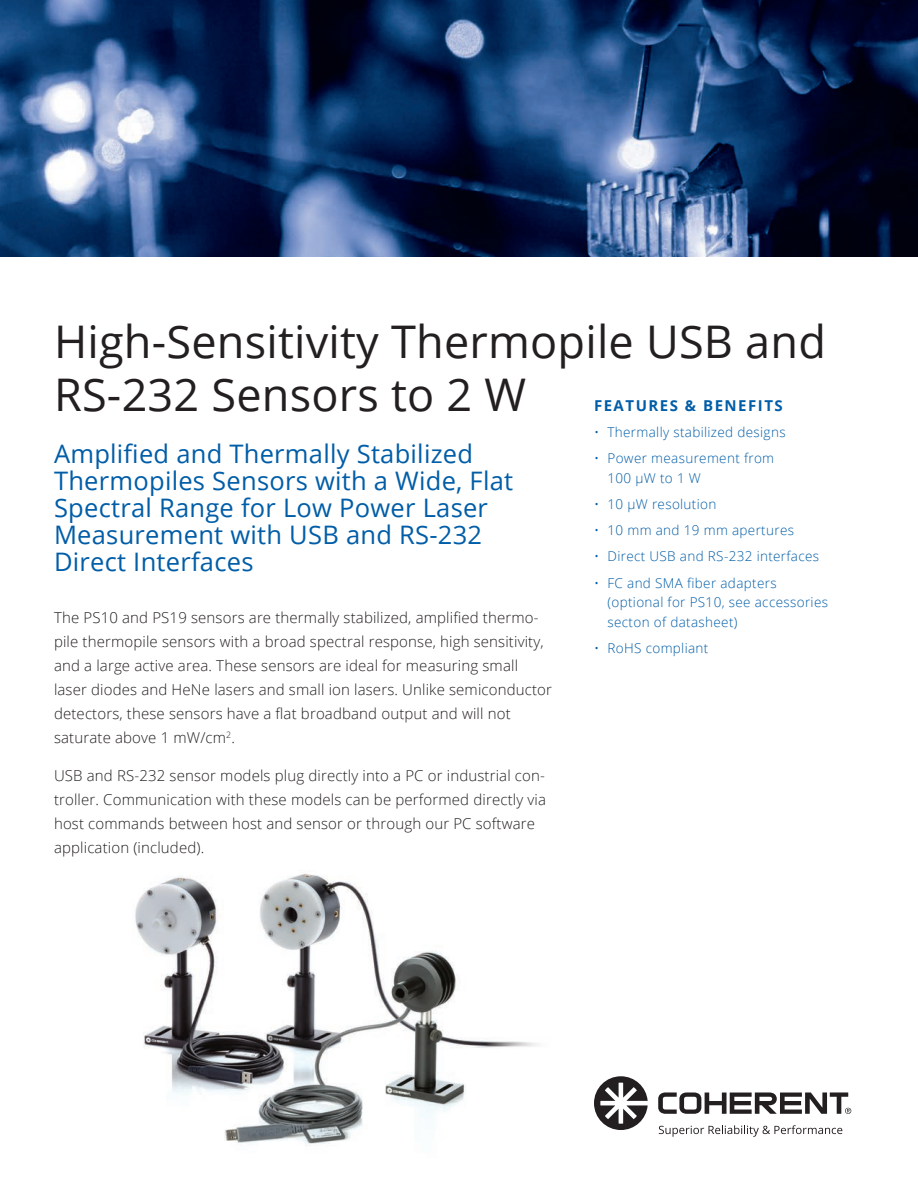
<style>
.page{position:relative;width:918px;height:1188px;background:#fff}
.page>*{position:absolute;margin:0;border:0;box-sizing:border-box;transform-origin:0 0}
.t1{font:45px/52.2px "Open Sans";letter-spacing:.005em;color:#231f20}
.Subtitle{font:25.5px/27px "Open Sans";letter-spacing:.01em;color:#015da7}
.Body{font:300 15px/24px "Open Sans";letter-spacing:.01em;color:#231f20}
.FEATURES_BENEFITS_AP{font:700 15px "Open Sans";letter-spacing:.1em;color:#015da7}
.Bullets{font:300 13.5px/19.5px "Open Sans";letter-spacing:.025em;color:#015da7}
</style>
<div class="page">
<img style="left:0;top:0;width:918px;height:256px">
<svg style="left:659px;top:1125px;width:183px;height:12px"></svg>
<svg style="left:658px;top:1092px;width:193px;height:22px"></svg>
<svg style="left:594px;top:1076px;width:54px;height:54px"></svg>
<img style="left:135px;top:873px;width:351px;height:273px">
<p class="t1" style="left:54px;top:315px;width:773px">High-Sensitivity Thermopile USB and<br>RS-232 Sensors to 2 W</p>
<p class="Subtitle" style="left:54px;top:439px;width:461px">Amplified and Thermally Stabilized<br>Thermopiles Sensors with a Wide, Flat<br>Spectral Range for Low Power Laser<br>Measurement with USB and RS-232<br>Direct Interfaces</p>
<p class="FEATURES_BENEFITS_AP" style="left:594px;top:395px;width:190px">FEATURES &amp; BENEFITS</p>
<p class="Bullets" style="left:594px;top:422px;width:193px">• Thermally stabilized designs</p>
<p class="Bullets" style="left:608px;top:448px;width:168px;text-indent:-14px">• Power measurement from<br>100 µW to 1 W</p>
<p class="Bullets" style="left:594px;top:494px;width:124px">• 10 µW resolution</p>
<p class="Bullets" style="left:594px;top:520px;width:202px">• 10 mm and 19 mm apertures</p>
<p class="Bullets" style="left:594px;top:546px;width:227px">• Direct USB and RS-232 interfaces</p>
<p class="Bullets" style="left:608px;top:573px;width:222px;text-indent:-14px">• FC and SMA fiber adapters (optional for PS10, see accessories secton of datasheet)</p>
<p class="Bullets" style="left:594px;top:638px;width:116px">• RoHS compliant</p>
<p class="Body" style="left:54px;top:605px;width:500px">The PS10 and PS19 sensors are thermally stabilized, amplified thermo&shy;pile thermopile sensors with a broad spectral response, high sensitivity, and a large active area. These sensors are ideal for measuring small laser diodes and HeNe lasers and small ion lasers. Unlike semiconductor detectors, these sensors have a flat broadband output and will not saturate above 1 mW/cm<sup>2</sup>.</p>
<p class="Body" style="left:54px;top:763px;width:494px">USB and RS-232 sensor models plug directly into a PC or industrial con&shy;troller. Communication with these models can be performed directly via host commands between host and sensor or through our PC software application (included).</p>
</div>
